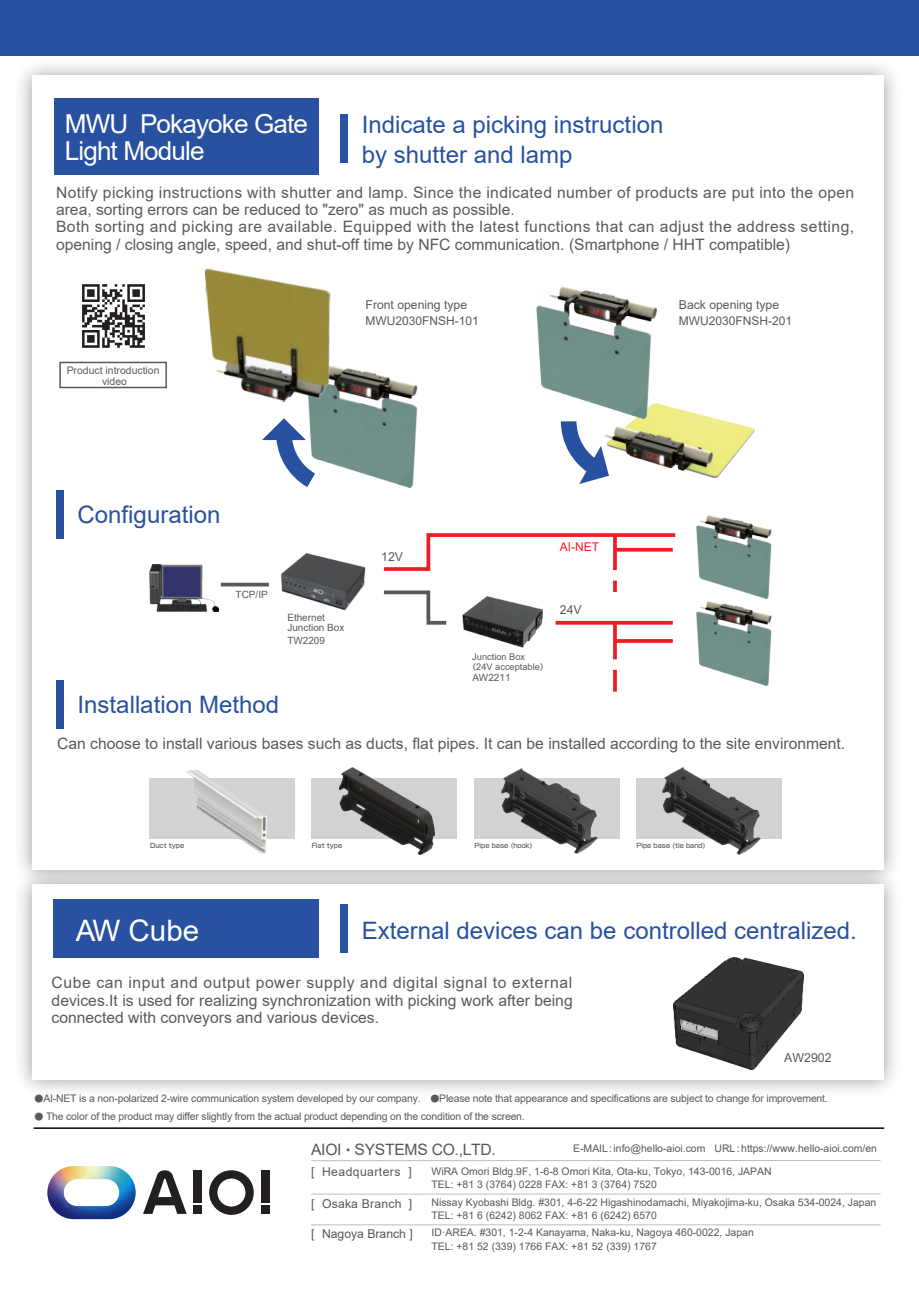
<style>
.page{position:relative;width:919px;height:1289px;background:#fff}
.page>*{position:absolute;margin:0;border:0;box-sizing:border-box;transform-origin:0 0}
.t1{font:29.55px "Arial";color:#fff}
.t2{font:26.1px/27px "Arial";letter-spacing:-.035em;color:#fff}
.t3{font:24px/30px "Arial";color:#2851a1}
.t4{font:15.6px/17.2px "Arial";letter-spacing:.025em;color:#595a5c}
.t5{font:15.6px/17.2px "Arial";color:#595a5c;text-align:justify}
.t6{font:15.6px "Arial";letter-spacing:-.015em;color:#57585a}
.t7{font:12.3px "Arial";color:#595a5c}
.t8{font:12.15px "Arial";color:#585a5c}
.t9{font:12.15px "Arial";letter-spacing:.015em;color:#57585a}
.t10{font:12.15px "Arial";letter-spacing:.035em;color:#57585a}
.t11{font:12px "Arial";color:#585a5c}
.t12{font:12px "Arial";color:#ee1d23}
.t13{font:10.5px/13.4px "Arial";color:#57585a}
.t14{font:10.5px/11.2px "Arial";letter-spacing:-.015em;color:#595a5c;text-align:center}
.t15{font:9.9px/9.4px "Arial";color:#595a5c}
.t16{font:9.15px/9.3px "Arial";color:#595a5c}
.t17{font:500 6.6px "Shin Go Pro";color:#595a5c}
.s1{font-family:"Shin Go Pro";font-weight:500;font-size:7.95px}
.s2{font-family:"Shin Go Pro";font-weight:500;font-size:9px}
.s3{font-family:"Shin Go Pro";font-weight:500;font-size:13.5px}
</style>
<div class="page">
<img style="left:47px;top:1166px;width:89px;height:53px">
<svg style="left:209px;top:1170px;width:45px;height:44px"></svg>
<div style="left:261px;top:1170px;width:8px;height:32px;background:#231f20"></div>
<div style="left:261px;top:1205px;width:8px;height:8px;background:#231f20"></div>
<div style="left:194px;top:1170px;width:8px;height:32px;background:#231f20"></div>
<div style="left:194px;top:1205px;width:8px;height:8px;background:#231f20"></div>
<svg style="left:143px;top:1170px;width:44px;height:43px"></svg>
<hr style="left:311px;top:1193px;width:569px;height:1px;background:#bdbec1">
<hr style="left:311px;top:1159px;width:569px;height:2px;background:#bdbec1">
<hr style="left:311px;top:1224px;width:569px;height:1px;background:#bdbec1">
<div style="left:0;top:0;width:918px;height:55px;background:#2851a1"></div>
<img style="left:7px;top:55px;width:902px;height:804px">
<div style="left:32px;top:76px;width:851px;height:793px;background:#fff"></div>
<hr style="left:34px;top:1127px;width:850px;height:1px;background:#030303">
<div style="left:55px;top:98px;width:264px;height:77px;background:#2851a1"></div>
<div style="left:340px;top:114px;width:8px;height:48px;background:#2851a1"></div>
<div style="left:59px;top:362px;width:108px;height:26px;border:2px solid #58595b"></div>
<div style="left:56px;top:491px;width:7px;height:48px;background:#2851a1"></div>
<div style="left:56px;top:680px;width:7px;height:49px;background:#2851a1"></div>
<img style="left:308px;top:367px;width:109px;height:120px">
<img style="left:609px;top:403px;width:145px;height:74px">
<img style="left:536px;top:286px;width:120px;height:132px">
<div style="left:149px;top:778px;width:146px;height:61px;background:#d1d2d4"></div>
<div style="left:311px;top:778px;width:146px;height:61px;background:#d1d2d4"></div>
<div style="left:474px;top:778px;width:145px;height:61px;background:#d1d2d4"></div>
<div style="left:636px;top:778px;width:146px;height:61px;background:#d1d2d4"></div>
<svg style="left:262px;top:418px;width:53px;height:69px"></svg>
<svg style="left:561px;top:421px;width:48px;height:63px"></svg>
<img style="left:82px;top:284px;width:63px;height:64px">
<img style="left:205px;top:268px;width:130px;height:137px">
<img style="left:696px;top:515px;width:75px;height:84px">
<img style="left:696px;top:601px;width:75px;height:84px">
<hr style="left:555px;top:621px;width:117px;height:3px;background:#ee1d23">
<svg style="left:616px;top:639px;width:56px;height:4px"></svg>
<img style="left:149px;top:564px;width:70px;height:47px">
<hr style="left:613px;top:624px;width:3px;height:35px;background:#ee1d23">
<hr style="left:613px;top:669px;width:3px;height:22px;background:#ee1d23">
<svg style="left:613px;top:580px;width:3px;height:12px"></svg>
<svg style="left:388px;top:590px;width:59px;height:35px"></svg>
<img style="left:462px;top:596px;width:80px;height:52px">
<svg style="left:221px;top:582px;width:21px;height:4px"></svg>
<svg style="left:388px;top:533px;width:288px;height:38px"></svg>
<img style="left:242px;top:553px;width:146px;height:58px">
<hr style="left:615px;top:548px;width:57px;height:3px;background:#ee1d23">
<div style="left:53px;top:899px;width:265px;height:59px;background:#2851a1"></div>
<div style="left:340px;top:904px;width:7px;height:48px;background:#2851a1"></div>
<img style="left:673px;top:957px;width:130px;height:111px">
<img style="left:186px;top:770px;width:81px;height:83px">
<img style="left:340px;top:768px;width:94px;height:86px">
<img style="left:501px;top:768px;width:96px;height:85px">
<img style="left:662px;top:767px;width:98px;height:87px">
<h2 class="t2" style="left:65px;top:113px;width:244px">MWU Pokayoke Gate<br>Light Module</h2>
<h3 class="t3" style="left:362px;top:112px;width:303px">Indicate a picking instruction by shutter and lamp</h3>
<p class="t4" style="left:56px;top:185px;width:799px">Notify picking instructions with shutter and lamp. Since the indicated number of products are put into the open area, sorting errors can be reduced to "zero" as much as possible.<br>Both sorting and picking are available. Equipped with the latest functions that can adjust the address setting, opening / closing angle, speed, and shut-off time by NFC communication. (Smartphone / HHT compatible)</p>
<p class="t8" style="left:365px;top:300px;width:103px">Front opening type</p>
<p class="t8" style="left:678px;top:300px;width:102px">Back opening type</p>
<p class="t14" style="left:67px;top:365px;width:94px">Product introduction video</p>
<p class="t11" style="left:365px;top:316px;width:115px">MWU2030FNSH-101</p>
<p class="t11" style="left:678px;top:316px;width:115px">MWU2030FNSH-201</p>
<h3 class="t3" style="left:78px;top:501px;width:144px">Configuration</h3>
<p class="t15" style="left:235px;top:591px;width:34px">TCP/IP</p>
<p class="t15" style="left:287px;top:614px;width:59px">Ethernet<br>Junction Box</p>
<p class="t15" style="left:287px;top:637px;width:39px">TW2209</p>
<h3 class="t3" style="left:78px;top:691px;width:203px">Installation Method</h3>
<p class="t7" style="left:381px;top:552px;width:23px">12V</p>
<p class="t12" style="left:560px;top:542px;width:41px">AI-NET</p>
<p class="t16" style="left:468px;top:653px;width:81px;text-indent:4px">Junction Box<span class="s1">（</span>24V acceptable<span class="s1">）</span></p>
<p class="t15" style="left:472px;top:673px;width:40px">AW2211</p>
<p class="t7" style="left:560px;top:604px;width:23px">24V</p>
<h3 class="t5" style="left:57px;top:736px;width:789px">Can choose to install various bases such as ducts, flat pipes. It can be installed according to the site environment.</h3>
<p class="t17" style="left:150px;top:840px;width:36px">Duct type</p>
<p class="t17" style="left:312px;top:840px;width:32px">Flat type</p>
<p class="t17" style="left:474px;top:840px;width:60px">Pipe base (hook)</p>
<p class="t17" style="left:636px;top:840px;width:71px">Pipe base (tie band)</p>
<h1 class="t1" style="left:76px;top:918px;width:125px">AW Cube</h1>
<h3 class="t3" style="left:362px;top:917px;width:496px">External devices can be controlled centralized.</h3>
<h3 class="t5" style="left:52px;top:975px;width:522px">Cube can input and output power supply and digital signal to external devices.It is used for realizing synchronization with picking work after being connected with conveyors and various devices.</h3>
<p class="t7" style="left:784px;top:1052px;width:49px">AW2902</p>
<p class="t14" style="left:35px;top:1093px;width:794px"><span class="s2">●</span>AI-NET is a non-polarized 2-wire communication system developed by our company. <span class="s2">●</span>Please note that appearance and specifications are subject to change for improvement.</p>
<p class="t14" style="left:35px;top:1111px;width:492px"><span class="s2">●</span> The color of the product may differ slightly from the actual product depending on the condition of the screen.</p>
<h3 class="t6" style="left:311px;top:1143px;width:186px">AIOI<span class="s3">・</span>SYSTEMS CO.,LTD.</h3>
<p class="t13" style="left:573px;top:1142px;width:305px">E-MAIL:info@hello-aioi.com URL:https://www.hello-aioi.com/en</p>
<p class="t10" style="left:311px;top:1167px;width:102px">[ Headquarters ]</p>
<p class="t9" style="left:311px;top:1198px;width:103px">[ Osaka Branch ]</p>
<p class="t9" style="left:311px;top:1228px;width:103px">[ Nagoya Branch ]</p>
<p class="t13" style="left:431px;top:1165px;width:341px">WiRA Omori Bldg.9F, 1-6-8 Omori Kita, Ota-ku, Tokyo, 143-0016, JAPAN<br>TEL: +81 3 (3764) 0228 FAX: +81 3 (3764) 7520</p>
<p class="t13" style="left:431px;top:1196px;width:446px">Nissay Kyobashi Bldg. #301, 4-6-22 Higashinodamachi, Miyakojima-ku, Osaka 534-0024, Japan<br>TEL: +81 6 (6242) 8062 FAX: +81 6 (6242) 6570</p>
<p class="t13" style="left:431px;top:1226px;width:324px">ID·AREA. #301, 1-2-4 Kanayama, Naka-ku, Nagoya 460-0022, Japan<br>TEL: +81 52 (339) 1766 FAX: +81 52 (339) 1767</p>
</div>
